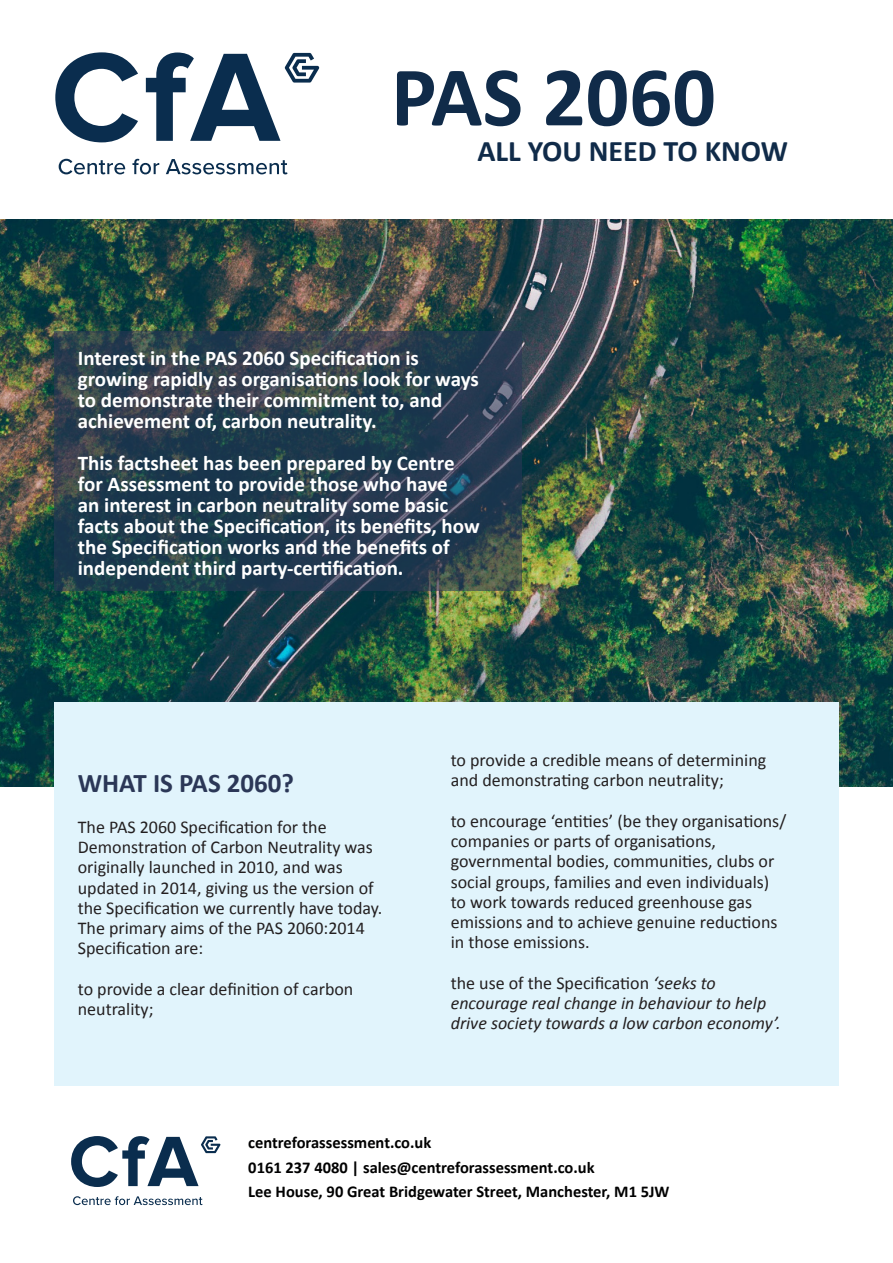
<style>
.page{position:relative;width:893px;height:1263px;background:#fff}
.page>*{position:absolute;margin:0;border:0;box-sizing:border-box;transform-origin:0 0}
.t1{font:700 85.5px "Calibri";color:#102b49}
.t2{font:700 30px "Calibri";color:#102b49}
.t3{font:700 27px "Calibri";color:#2b3757}
.t4{font:700 21px/21px "Calibri";color:#fff}
.t5{font:18px/20.2px "Calibri";color:#231f20}
.t6{font:italic 18px/20.2px "Calibri";color:#231f20}
.t7{font:700 16.5px/24px "Calibri";color:#000001}
.s1{font-style:normal}
</style>
<div class="page">
<img style="left:0;top:220px;width:893px;height:566px">
<svg style="left:54px;top:331px;width:467px;height:259px"></svg>
<div style="left:54px;top:702px;width:785px;height:383px;background:#e1f4fc"></div>
<svg style="left:71px;top:1136px;width:149px;height:51px"></svg>
<svg style="left:73px;top:1196px;width:129px;height:9px"></svg>
<svg style="left:55px;top:52px;width:83px;height:90px"></svg>
<svg style="left:146px;top:53px;width:173px;height:88px"></svg>
<svg style="left:59px;top:159px;width:66px;height:15px"></svg>
<svg style="left:132px;top:159px;width:27px;height:15px"></svg>
<svg style="left:166px;top:159px;width:121px;height:15px"></svg>
<h1 class="t1" style="left:391px;top:36px;width:326px">PAS 2060</h1>
<h2 class="t2" style="left:477px;top:130px;width:312px">ALL YOU NEED TO KNOW</h2>
<p class="t4" style="left:78px;top:347px;width:403px">Interest in the PAS 2060 Specification is growing rapidly as organisations look for ways to demonstrate their commitment to, and achievement of, carbon neutrality.</p>
<p class="t4" style="left:78px;top:452px;width:403px">This factsheet has been prepared by Centre for Assessment to provide those who have<br>an interest in carbon neutrality some basic facts about the Specification, its benefits, how the Specification works and the benefits of independent third party-certification.</p>
<h3 class="t3" style="left:78px;top:764px;width:218px">WHAT IS PAS 2060?</h3>
<p class="t5" style="left:78px;top:816px;width:306px">The PAS 2060 Specification for the Demonstration of Carbon Neutrality was originally launched in 2010, and was updated in 2014, giving us the version of the Specification we currently have today.<br>The primary aims of the PAS 2060:2014<br>Specification are:</p>
<p class="t5" style="left:78px;top:978px;width:277px">to provide a clear definition of carbon neutrality;</p>
<p class="t5" style="left:451px;top:749px;width:317px">to provide a credible means of determining and demonstrating carbon neutrality;</p>
<p class="t5" style="left:451px;top:810px;width:337px">to encourage ‘entities’ (be they organisations/ companies or parts of organisations, governmental bodies, communities, clubs or social groups, families and even individuals) to work towards reduced greenhouse gas emissions and to achieve genuine reductions in those emissions.</p>
<p class="t6" style="left:451px;top:972px;width:331px"><span class="s1">the use of the Specification</span> ‘seeks to encourage real change in behaviour to help drive society towards a low carbon economy’.</p>
<p class="t7" style="left:248px;top:1130px;width:423px">centreforassessment.co.uk<br>0161 237 4080 | sales@centreforassessment.co.uk<br>Lee House, 90 Great Bridgewater Street, Manchester, M1 5JW</p>
</div>
